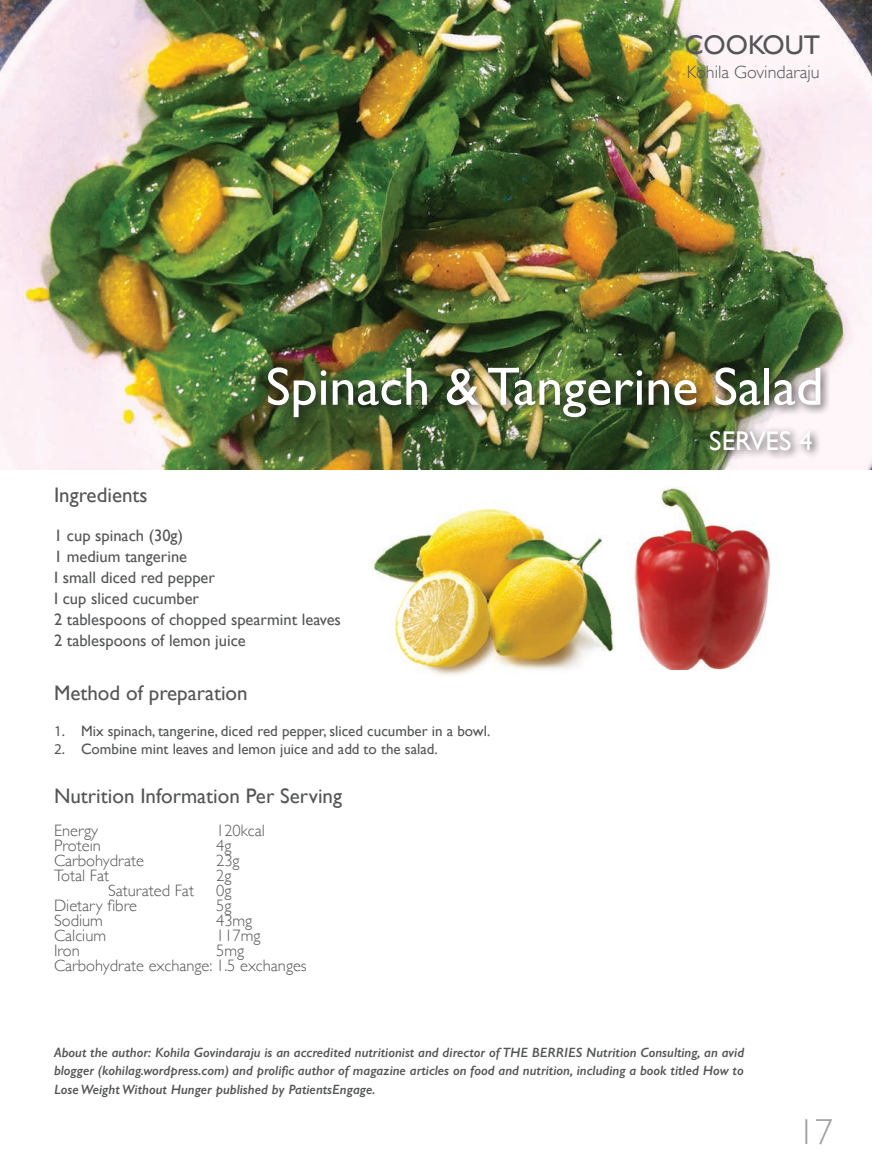
<style>
.page{position:relative;width:872px;height:1170px;background:#fff}
.page>*{position:absolute;margin:0;border:0;box-sizing:border-box;transform-origin:0 0}
.t1{font:54px "Gill Sans";color:#fff}
.t2{font:300 36px "Gill Sans";color:#9d9fa2}
.t3{font:27px "Gill Sans";color:#545557}
.t4{font:27px "Gill Sans";color:#fff}
.t5{font:21px "Gill Sans";color:#545557}
.t6{font:300 18px "Gill Sans";color:#545557}
.t7{font:300 16.5px/15px "Gill Sans";color:#545557}
.t8{font:16.5px/21px "Gill Sans";color:#545557}
.t9{font:15px "Gill Sans";color:#545557}
.t10{font:italic 600 13.5px/18px "Gill Sans";color:#545557;text-align:justify}
.s1{font-family:"Myriad Pro"}
</style>
<div class="page">
<img style="left:1px;top:0;width:871px;height:469px">
<div style="left:706px;top:426px;width:116px;height:35px;background:#231f20;opacity:.75"></div>
<div style="left:263px;top:362px;width:568px;height:66px;background:#231f20;opacity:.75"></div>
<img style="left:372px;top:508px;width:242px;height:167px">
<img style="left:628px;top:487px;width:142px;height:182px">
<h3 class="t3" style="left:684px;top:29px;width:137px">COOKOUT</h3>
<h3 class="t6" style="left:686px;top:58px;width:135px">Kohila Govindaraju</h3>
<h1 class="t1" style="left:266px;top:355px;width:559px">Spinach &amp; Tangerine Salad</h1>
<h3 class="t5" style="left:54px;top:482px;width:95px">Ingredients</h3>
<p class="t8" style="left:54px;top:524px;width:288px">1 cup spinach (30g)<br>1 medium tangerine<br>I small diced red pepper<br>I cup sliced cucumber<br>2 tablespoons of chopped spearmint leaves<br>2 tablespoons of lemon juice</p>
<h3 class="t5" style="left:54px;top:680px;width:195px">Method of preparation</h3>
<p class="t9" style="left:54px;top:722px;width:438px"><span class="s1">1.</span> Mix spinach, tangerine, diced red pepper, sliced cucumber in a bowl.</p>
<p class="t9" style="left:54px;top:740px;width:385px"><span class="s1">2.</span> Combine mint leaves and lemon juice and add to the salad.</p>
<h3 class="t5" style="left:54px;top:783px;width:289px">Nutrition Information Per Serving</h3>
<p class="t7" style="left:54px;top:822px;width:45px">Energy</p>
<p class="t7" style="left:216px;top:822px;width:50px">120kcal</p>
<p class="t7" style="left:54px;top:837px;width:48px">Protein</p>
<p class="t7" style="left:216px;top:837px;width:17px">4g</p>
<p class="t7" style="left:54px;top:852px;width:92px">Carbohydrate</p>
<p class="t7" style="left:216px;top:852px;width:25px">23g</p>
<p class="t7" style="left:54px;top:867px;width:57px">Total Fat</p>
<p class="t7" style="left:216px;top:867px;width:17px">2g</p>
<p class="t7" style="left:108px;top:882px;width:87px">Saturated Fat</p>
<p class="t7" style="left:216px;top:882px;width:17px">0g</p>
<p class="t7" style="left:54px;top:897px;width:85px">Dietary fibre</p>
<p class="t7" style="left:216px;top:897px;width:17px">5g</p>
<p class="t7" style="left:54px;top:912px;width:51px">Sodium</p>
<p class="t7" style="left:216px;top:912px;width:38px">43mg</p>
<p class="t7" style="left:54px;top:927px;width:54px">Calcium</p>
<p class="t7" style="left:216px;top:927px;width:46px">117mg</p>
<p class="t7" style="left:54px;top:942px;width:27px">Iron</p>
<p class="t7" style="left:54px;top:942px;width:254px;text-indent:162px">5mg<br>Carbohydrate exchange: 1.5 exchanges</p>
<h3 class="t4" style="left:709px;top:425px;width:105px">SERVES 4</h3>
<p class="t10" style="left:54px;top:1043px;width:692px">About the author: Kohila Govindaraju is an accredited nutritionist and director of THE BERRIES Nutrition Consulting, an avid blogger (kohilag.wordpress.com) and prolific author of magazine articles on food and nutrition, including a book titled How to Lose Weight Without Hunger published by PatientsEngage.</p>
<h2 class="t2" style="left:797px;top:1103px;width:37px">17</h2>
</div>
